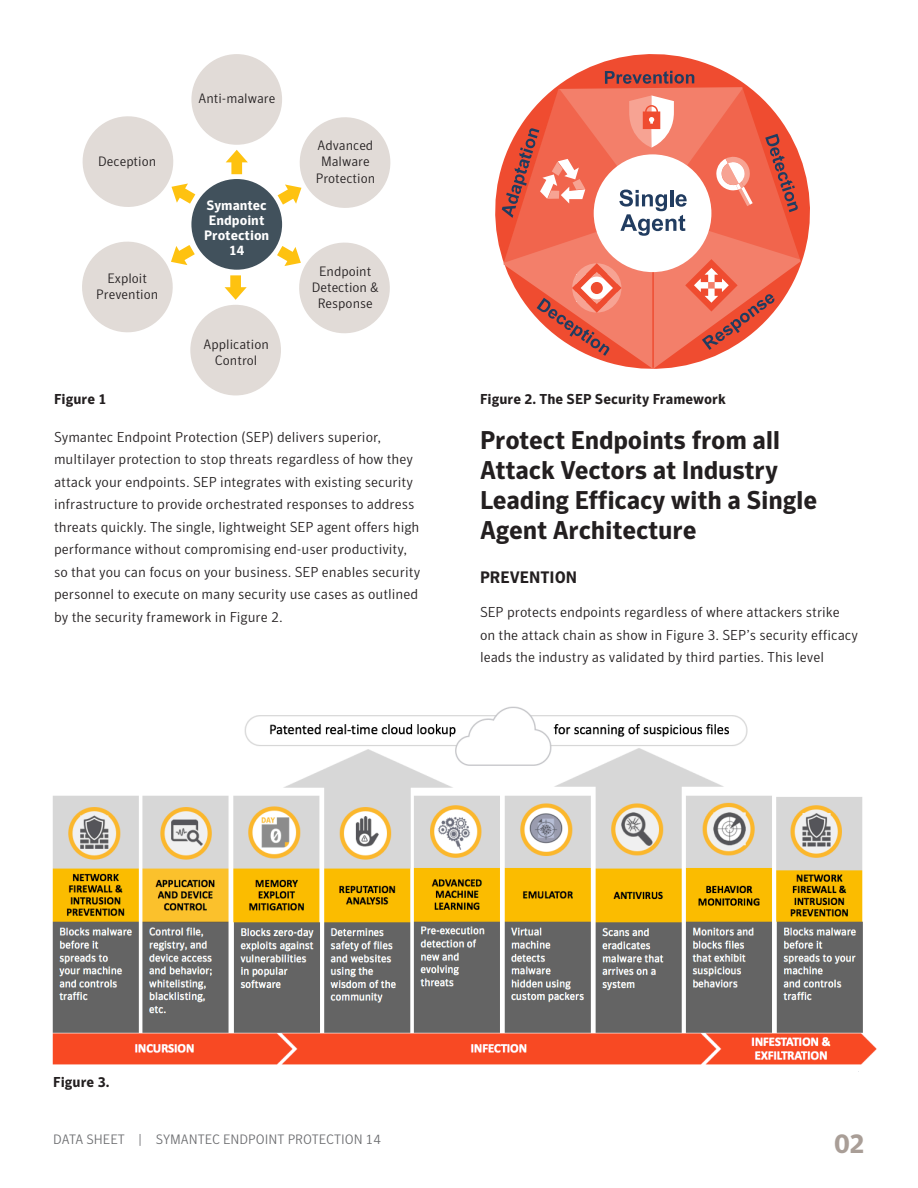
<style>
.page{position:relative;width:918px;height:1188px;background:#fff}
.page>*{position:absolute;margin:0;border:0;box-sizing:border-box;transform-origin:0 0}
.Body_Copy{font:700 27px "Symantec Sans";color:#a99e97}
.t1{font:700 25.5px/30px "Symantec Sans";letter-spacing:-.01em;color:#231f20}
.Subhead{font:700 16.5px "Symantec Sans";color:#231f20}
.Body_Copy-2{font:300 14.25px/22.5px "Symantec Sans";color:#231f20}
.Body_Copy-3{font:700 14.25px "Symantec Sans";color:#231f20}
.t2{font:300 13.5px/16.2px "Symantec Sans";color:#231f20;text-align:center}
.t3{font:300 13.5px "Symantec Sans";color:#6c6d70}
.t4{font:700 13.5px/15px "Symantec Sans";color:#fff;text-align:center}
</style>
<div class="page">
<div style="left:191px;top:54px;width:91px;height:91px;background:#e1dbd7;border-radius:50%"></div>
<div style="left:190px;top:305px;width:91px;height:90px;background:#e1dbd7;border-radius:50%"></div>
<div style="left:191px;top:179px;width:91px;height:91px;background:#41515c;border-radius:50%"></div>
<svg style="left:226px;top:150px;width:22px;height:24px"></svg>
<svg style="left:82px;top:110px;width:113px;height:102px"></svg>
<svg style="left:82px;top:235px;width:113px;height:102px"></svg>
<svg style="left:225px;top:275px;width:22px;height:25px"></svg>
<svg style="left:277px;top:236px;width:113px;height:103px"></svg>
<svg style="left:278px;top:111px;width:113px;height:103px"></svg>
<svg style="left:495px;top:54px;width:315px;height:207px"></svg>
<svg style="left:590px;top:356px;width:125px;height:13px"></svg>
<hr style="left:652px;top:216px;width:2px;height:152px;background:#ef4c30">
<svg style="left:502px;top:71px;width:300px;height:285px"></svg>
<img style="left:52px;top:706px;width:825px;height:366px">
<p class="t2" style="left:98px;top:153px;width:59px">Deception</p>
<p class="t2" style="left:96px;top:270px;width:63px">Exploit<br>Prevention</p>
<p class="t2" style="left:199px;top:90px;width:78px">Anti-malware</p>
<p class="t4" style="left:204px;top:198px;width:67px">Symantec<br>Endpoint<br>Protection<br>14</p>
<p class="t2" style="left:204px;top:336px;width:67px">Application<br>Control</p>
<p class="t2" style="left:316px;top:137px;width:61px">Advanced<br>Malware<br>Protection</p>
<p class="t2" style="left:312px;top:263px;width:68px">Endpoint<br>Detection &amp;<br>Response</p>
<p class="Body_Copy-3" style="left:54px;top:391px;width:54px">Figure 1</p>
<p class="Body_Copy-2" style="left:54px;top:425px;width:368px">Symantec Endpoint Protection (SEP) delivers superior, multilayer protection to stop threats regardless of how they attack your endpoints. SEP integrates with existing security infrastructure to provide orchestrated responses to address threats quickly. The single, lightweight SEP agent offers high performance without compromising end-user productivity, so that you can focus on your business. SEP enables security personnel to execute on many security use cases as outlined by the security framework in Figure 2.</p>
<p class="Body_Copy-3" style="left:480px;top:391px;width:247px">Figure 2. The SEP Security Framework</p>
<p class="t1" style="left:480px;top:425px;width:339px">Protect Endpoints from all<br>Attack Vectors at Industry<br>Leading Efficacy with a Single<br>Agent Architecture</p>
<p class="Subhead" style="left:480px;top:567px;width:99px">PREVENTION</p>
<p class="Body_Copy-2" style="left:480px;top:601px;width:380px">SEP protects endpoints regardless of where attackers strike on the attack chain as show in Figure 3. SEP’s security efficacy leads the industry as validated by third parties. This level</p>
<p class="Body_Copy-3" style="left:53px;top:1074px;width:58px">Figure 3.</p>
<p class="t3" style="left:53px;top:1132px;width:329px">DATA SHEET | SYMANTEC ENDPOINT PROTECTION 14</p>
<p class="Body_Copy" style="left:834px;top:1127px;width:32px">02</p>
</div>
